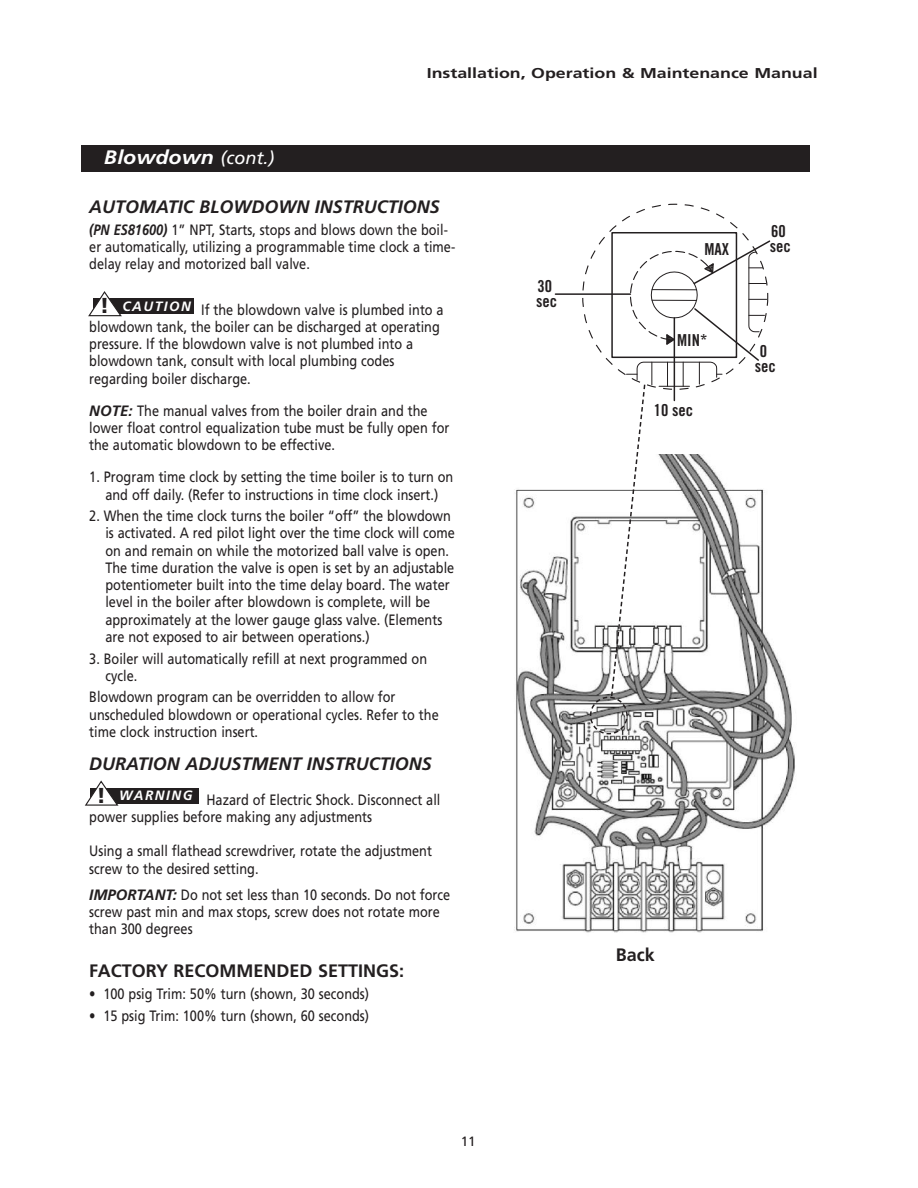
<style>
.page{position:relative;width:918px;height:1188px;background:#fff}
.page>*{position:absolute;margin:0;border:0;box-sizing:border-box;transform-origin:0 0}
.t1{font:italic 700 19.5px "Frutiger";color:#fff;scale:1.1 1}
.t2{font:italic 700 18px "Frutiger";color:#231f20}
.t3{font:700 18px "Frutiger";color:#231f20}
.t4{font:16.5px/15px "Trade Gothic Bold Cond Twenty";color:#231f20;text-align:center}
.t5{font:15px/17.2px "Frutiger";color:#231f20;scale:.85 1}
.t6{font:700 14.25px "Frutiger";color:#231f20;scale:1.25 1}
.t7{font:italic 700 13.5px "Frutiger";letter-spacing:.11em;color:#fff}
.t8{font:13.5px "Frutiger";color:#231f20}
.s1{font-weight:400;font-size:18px}
.s2{font-weight:700;font-style:italic}
.s3{font-weight:900;font-style:normal;font-size:21.6px;color:#231f20}
</style>
<div class="page">
<div style="left:81px;top:145px;width:729px;height:27px;background:#231f20"></div>
<div style="left:93px;top:299px;width:101px;height:15px;background:#231f20"></div>
<svg style="left:88px;top:291px;width:34px;height:25px"></svg>
<div style="left:611px;top:232px;width:126px;height:126px;border:2px solid #231f20"></div>
<hr style="left:555px;top:293px;width:75px;height:2px;background:#231f20">
<img style="left:514px;top:489px;width:281px;height:444px">
<div style="left:90px;top:788px;width:109px;height:15px;background:#231f20"></div>
<svg style="left:85px;top:780px;width:34px;height:26px"></svg>
<svg style="left:589px;top:239px;width:183px;height:496px"></svg>
<p class="t6" style="left:427px;top:68px;width:314px">Installation, Operation &amp; Maintenance Manual</p>
<h1 class="t1" style="left:104px;top:150px;width:156px">Blowdown <span class="s1">(cont.)</span></h1>
<p class="t2" style="left:89px;top:199px;width:352px">AUTOMATIC BLOWDOWN INSTRUCTIONS</p>
<p class="t5" style="left:89px;top:222px;width:432px;line-height:16.8px"><span class="s2">(PN ES81600)</span> 1” NPT, Starts, stops and blows down the boil&shy;er automatically, utilizing a programmable time clock a time&shy;delay relay and motorized ball valve.</p>
<p class="t5" style="left:89px;top:302px;width:419px;text-indent:112px">If the blowdown valve is plumbed into a blowdown tank, the boiler can be discharged at operating pressure. If the blowdown valve is not plumbed into a blowdown tank, consult with local plumbing codes regarding boiler discharge.</p>
<p class="t5" style="left:89px;top:403px;width:425px"><span class="s2">NOTE:</span> The manual valves from the boiler drain and the lower float control equalization tube must be fully open for the automatic blowdown to be effective.</p>
<p class="t5" style="left:89px;top:470px;width:430px;text-align:center">1. Program time clock by setting the time boiler is to turn on and off daily. (Refer to instructions in time clock insert.)</p>
<p class="t5" style="left:105px;top:509px;width:413px;text-indent:-16px">2. When the time clock turns the boiler “off” the blowdown is activated. A red pilot light over the time clock will come on and remain on while the motorized ball valve is open.<br>The time duration the valve is open is set by an adjustable potentiometer built into the time delay board. The water level in the boiler after blowdown is complete, will be approximately at the lower gauge glass valve. (Elements are not exposed to air between operations.)</p>
<p class="t5" style="left:105px;top:651px;width:380px;text-indent:-16px">3. Boiler will automatically refill at next programmed on cycle.</p>
<p class="t5" style="left:89px;top:690px;width:413px">Blowdown program can be overridden to allow for unscheduled blowdown or operational cycles. Refer to the time clock instruction insert.</p>
<p class="t2" style="left:89px;top:757px;width:344px">DURATION ADJUSTMENT INSTRUCTIONS</p>
<p class="t5" style="left:89px;top:792px;width:415px;text-indent:117px">Hazard of Electric Shock. Disconnect all power supplies before making any adjustments</p>
<p class="t5" style="left:89px;top:844px;width:405px">Using a small flathead screwdriver, rotate the adjustment screw to the desired setting.</p>
<p class="t5" style="left:89px;top:887px;width:426px"><span class="s2">IMPORTANT:</span> Do not set less than 10 seconds. Do not force screw past min and max stops, screw does not rotate more than 300 degrees</p>
<p class="t3" style="left:89px;top:963px;width:316px">FACTORY RECOMMENDED SETTINGS:</p>
<p class="t5" style="left:89px;top:987px;width:331px">• 100 psig Trim: 50% turn (shown, 30 seconds)</p>
<p class="t5" style="left:89px;top:1008px;width:331px">• 15 psig Trim: 100% turn (shown, 60 seconds)</p>
<p class="t7" style="left:100px;top:301px;width:92px"><span class="s3">!</span> CAUTION</p>
<p class="t7" style="left:97px;top:790px;width:97px"><span class="s3">!</span> WARNING</p>
<p class="t8" style="left:461px;top:1136px;width:17px">11</p>
<p class="t4" style="left:536px;top:280px;width:23px;text-align:left">30 sec</p>
<p class="t4" style="left:771px;top:225px;width:16px">60</p>
<p class="t4" style="left:704px;top:243px;width:26px">MAX</p>
<p class="t4" style="left:770px;top:240px;width:23px">sec</p>
<p class="t4" style="left:677px;top:334px;width:32px">MIN*</p>
<p class="t4" style="left:654px;top:404px;width:41px">10 sec</p>
<p class="t4" style="left:755px;top:345px;width:23px">0 sec</p>
<p class="t3" style="left:616px;top:947px;width:41px">Back</p>
</div>
